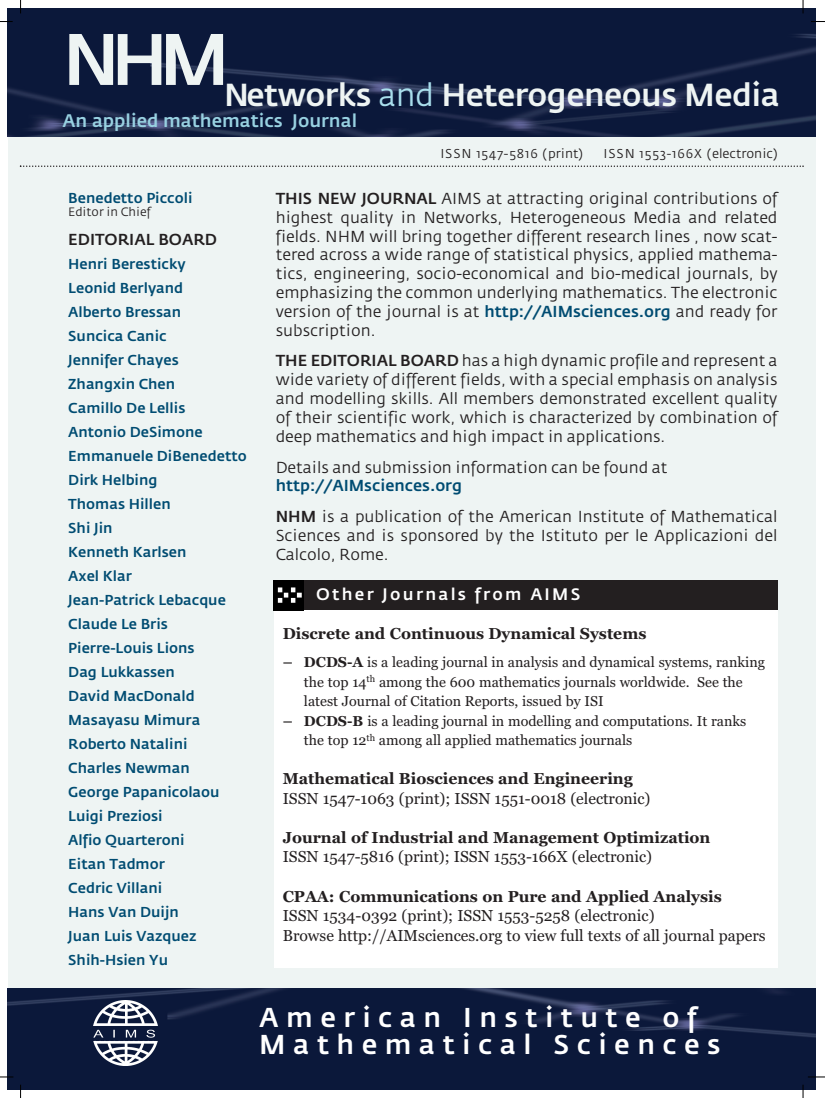
<style>
.page{position:relative;width:825px;height:1098px;background:#fff}
.page>*{position:absolute;margin:0;border:0;box-sizing:border-box;transform-origin:0 0}
.t1{font:500 72px "Fedra Sans";color:#eef4f3}
.t2{font:500 31.5px "Fedra Sans";letter-spacing:-.015em;color:#eef4f3}
.t3{font:500 27px/27px "Fedra Sans";letter-spacing:.275em;color:#fff}
.t4{font:500 18px "Fedra Sans";color:#98d1e1}
.t5{font:500 16.5px "Fedra Sans";letter-spacing:.135em;color:#fff}
.t6{font:15.75px/18.9px "Fedra Sans";color:#231f20;text-align:justify}
.t7{font:15.75px/19.5px "Georgia";color:#231f20}
.t8{font:700 15.75px "Georgia";color:#231f20}
.t9{font:500 15.75px "Fedra Sans";color:#231f20}
.t10{font:500 14.25px/24px "Fedra Sans";color:#004c72}
.t11{font:14.25px/19.5px "Georgia";color:#231f20}
.t12{font:12.75px "Fedra Sans";letter-spacing:.035em;color:#231f20}
.t13{font:12.75px "Fedra Sans";letter-spacing:.07em;color:#231f20}
.t14{font:12px "Fedra Sans";color:#231f20}
.s1{font-weight:400;color:#a9deec}
.s2{font-weight:500}
.s3{font-weight:500;color:#004c72}
.s4{font-weight:700}
</style>
<div class="page">
<div style="left:8px;top:136px;width:808px;height:852px;background:#eef4f3"></div>
<img style="left:8px;top:9px;width:808px;height:127px">
<div style="left:8px;top:988px;width:808px;height:101px;background:#0b183a"></div>
<div style="left:274px;top:608px;width:503px;height:359px;background:#fff"></div>
<svg style="left:20px;top:165px;width:784px;height:2px"></svg>
<img style="left:93px;top:999px;width:64px;height:65px">
<div style="left:274px;top:580px;width:503px;height:30px;background:#231f20"></div>
<img style="left:274px;top:580px;width:29px;height:30px">
<svg style="left:20px;top:0;width:1px;height:13px"></svg>
<svg style="left:803px;top:0;width:1px;height:13px"></svg>
<svg style="left:0;top:21px;width:13px;height:1px"></svg>
<svg style="left:811px;top:21px;width:13px;height:1px"></svg>
<svg style="left:20px;top:1084px;width:1px;height:13px"></svg>
<svg style="left:803px;top:1084px;width:1px;height:13px"></svg>
<svg style="left:0;top:1076px;width:13px;height:1px"></svg>
<svg style="left:808px;top:1076px;width:16px;height:1px"></svg>
<h1 class="t1" style="left:63px;top:31px;width:169px">NHM</h1>
<h2 class="t2" style="left:224px;top:82px;width:557px">Networks <span class="s1">and</span> Heterogeneous Media</h2>
<p class="t4" style="left:63px;top:113px;width:296px">An applied mathematics Journal</p>
<p class="t10" style="left:68px;top:187px;width:126px">Benedetto Piccoli</p>
<p class="t14" style="left:68px;top:207px;width:84px">Editor in Chief</p>
<p class="t9" style="left:68px;top:232px;width:150px">EDITORIAL BOARD</p>
<p class="t10" style="left:68px;top:253px;width:180px">Henri Beresticky<br>Leonid Berlyand<br>Alberto Bressan<br>Suncica Canic<br>Jennifer Chayes<br>Zhangxin Chen<br>Camillo De Lellis<br>Antonio DeSimone<br>Emmanuele DiBenedetto<br>Dirk Helbing<br>Thomas Hillen<br>Shi Jin<br>Kenneth Karlsen<br>Axel Klar<br>Jean-Patrick Lebacque<br>Claude Le Bris<br>Pierre-Louis Lions<br>Dag Lukkassen<br>David MacDonald<br>Masayasu Mimura<br>Roberto Natalini<br>Charles Newman<br>George Papanicolaou<br>Luigi Preziosi<br>Alfio Quarteroni<br>Eitan Tadmor<br>Cedric Villani<br>Hans Van Duijn<br>Juan Luis Vazquez<br>Shih-Hsien Yu</p>
<p class="t13" style="left:440px;top:148px;width:144px">ISSN 1547-5816 (print)</p>
<p class="t12" style="left:603px;top:148px;width:175px">ISSN 1553-166X (electronic)</p>
<p class="t6" style="left:276px;top:190px;width:503px"><span class="s2">THIS NEW JOURNAL</span> AIMS at attracting original contributions of highest quality in Networks, Heterogeneous Media and related fields. NHM will bring together different research lines , now scat&shy;tered across a wide range of statistical physics, applied mathema&shy;tics, engineering, socio-economical and bio-medical journals, by emphasizing the common underlying mathematics. The electronic version of the journal is at <span class="s3">http://AIMsciences.org</span> and ready for subscription.</p>
<p class="t6" style="left:276px;top:353px;width:503px"><span class="s2">THE EDITORIAL BOARD</span> has a high dynamic profile and represent a wide variety of different fields, with a special emphasis on analysis and modelling skills. All members demonstrated excellent quality of their scientific work, which is characterized by combination of deep mathematics and high impact in applications.</p>
<p class="t6" style="left:276px;top:459px;width:393px">Details and submission information can be found at</p>
<p class="t6" style="left:276px;top:472px;width:503px;line-height:30.3px"><span class="s3">http://AIMsciences.org<br></span><span class="s2">NHM</span> is a publication of the American Institute of Mathematical</p>
<p class="t6" style="left:276px;top:527px;width:503px">Sciences and is sponsored by the Istituto per le Applicazioni del<br>Calcolo, Rome.</p>
<p class="t5" style="left:316px;top:587px;width:266px">Other Journals from AIMS</p>
<p class="t8" style="left:283px;top:626px;width:365px">Discrete and Continuous Dynamical Systems</p>
<p class="t11" style="left:304px;top:653px;width:463px;text-indent:-21px"><span class="s4">– DCDS-A</span> is a leading journal in analysis and dynamical systems, ranking the top 14<sup>th</sup> among the 600 mathematics journals worldwide. See the latest Journal of Citation Reports, issued by ISI</p>
<p class="t11" style="left:304px;top:712px;width:444px;text-indent:-21px"><span class="s4">– DCDS-B</span> is a leading journal in modelling and computations. It ranks the top 12<sup>th</sup> among all applied mathematics journals</p>
<p class="t8" style="left:283px;top:772px;width:352px">Mathematical Biosciences and Engineering</p>
<p class="t7" style="left:283px;top:789px;width:369px">ISSN 1547-1063 (print); ISSN 1551-0018 (electronic)</p>
<p class="t8" style="left:283px;top:830px;width:429px">Journal of Industrial and Management Optimization</p>
<p class="t7" style="left:283px;top:848px;width:371px">ISSN 1547-5816 (print); ISSN 1553-166X (electronic)</p>
<p class="t8" style="left:283px;top:889px;width:441px">CPAA: Communications on Pure and Applied Analysis</p>
<p class="t7" style="left:283px;top:906px;width:484px">ISSN 1534-0392 (print); ISSN 1553-5258 (electronic)<br>Browse http://AIMsciences.org to view full texts of all journal papers</p>
<h3 class="t3" style="left:259px;top:1005px;width:463px">American Institute of<br>Mathematical Sciences</h3>
</div>
